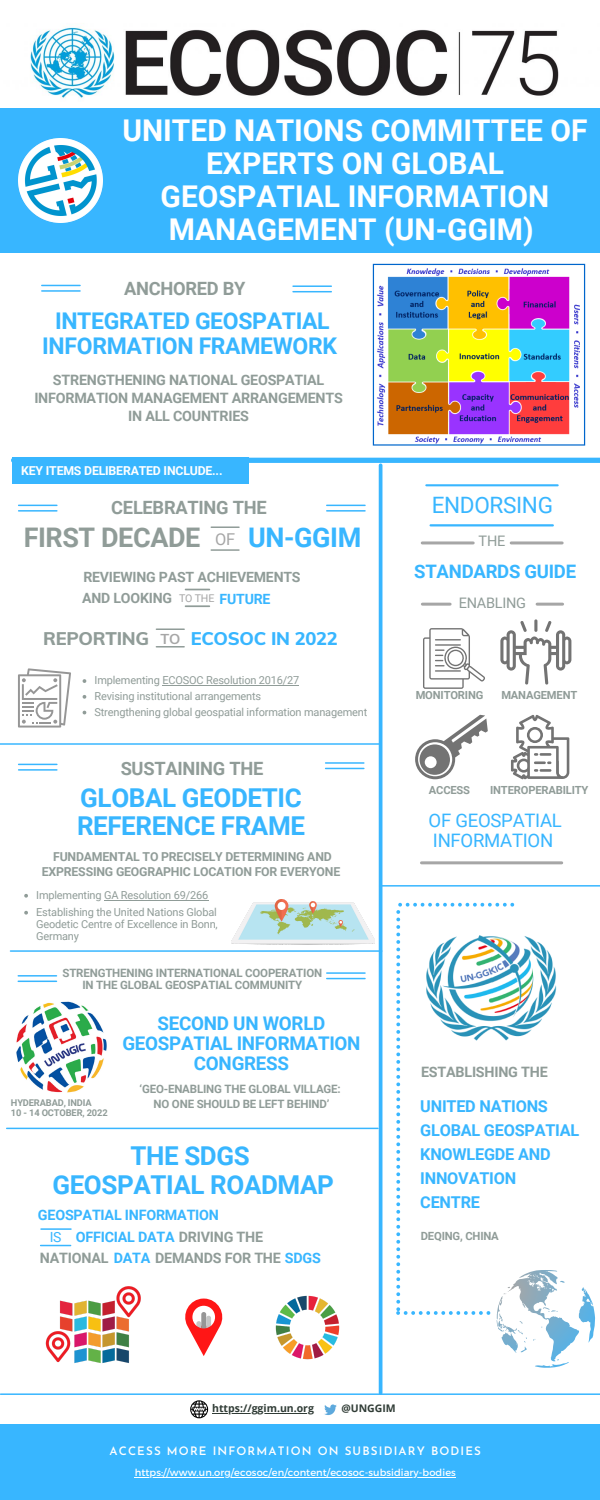
<style>
.page{position:relative;width:600px;height:1500px;background:#fff}
.page>*{position:absolute;margin:0;border:0;box-sizing:border-box;transform-origin:0 0}
.t1{font:700 30px/33px "Roboto";color:#fff;text-align:center}
.t2{font:700 27px "Roboto";letter-spacing:-.015em;color:#909c98}
.t3{font:700 27px "Roboto";letter-spacing:-.015em;color:#38b6ff}
.t4{font:700 26px/28.5px "Roboto";letter-spacing:-.015em;color:#38b6ff}
.t5{font:700 23px/24.8px "Roboto";letter-spacing:-.015em;color:#38b6ff;text-align:center}
.t6{font:22.6px "Roboto";letter-spacing:-.015em;color:#38b6ff}
.t7{font:700 18.8px/20.2px "Roboto";letter-spacing:-.015em;color:#38b6ff;text-align:center}
.t8{font:18.6px "Roboto";letter-spacing:-.015em;color:#38b6ff}
.t9{font:700 18.6px "Roboto";letter-spacing:-.015em;color:#38b6ff}
.t10{font:700 18.3px "Roboto";letter-spacing:-.015em;color:#909c98}
.t11{font:800 18.3px "Muli";letter-spacing:-.015em;color:#38b6ff}
.t12{font:800 18.3px "Muli";letter-spacing:-.015em;color:#909c98}
.t13{font:700 16.3px/24px "Roboto";letter-spacing:-.015em;color:#38b6ff}
.t14{font:16.3px "Roboto";color:#a6a6a6}
.t15{font:14.5px "Roboto";letter-spacing:-.015em;color:#909c98}
.t16{font:700 14.3px/18px "Roboto";letter-spacing:-.015em;color:#909c98;text-align:center}
.t17{font:700 14.3px "Roboto";letter-spacing:-.015em;color:#38b6ff}
.t18{font:700 14.3px "Muli";color:#a6a6a6}
.t19{font:700 14.1px "Roboto";letter-spacing:-.015em;color:#909c98}
.t20{font:700 14.1px "Roboto";letter-spacing:-.015em;color:#38b6ff}
.t21{font:14px "Roboto";color:#38b6ff}
.t22{font:700 12.3px/15.8px "Roboto";letter-spacing:-.015em;color:#909c98;text-align:center}
.t23{font:700 12.3px "Roboto";letter-spacing:-.015em;color:#fff}
.t24{font:600 11.6px "Josefin Sans";letter-spacing:.1em;color:#fff}
.t25{font:700 11.5px/12px "Roboto";letter-spacing:-.015em;color:#909c98;text-align:center}
.t26{font:700 11.3px "Roboto";letter-spacing:-.015em;color:#909c98}
.t27{font:700 11.2px "Roboto";letter-spacing:-.015em;color:#909c98}
.t28{font:11px/12px "Roboto";letter-spacing:-.015em;color:#909c98;text-align:justify}
.t29{font:10.6px "Roboto";color:#a6a6a6}
.t30{font:700 10.5px "Open Sans";color:#303c36}
.t31{font:9.8px "Montserrat";letter-spacing:.01em;color:#fff}
.t32{font:700 9.3px "Roboto";letter-spacing:-.015em;color:#909c98}
.s1{color:#909c98}
.s2{color:#38b6ff}
</style>
<div class="page">
<div style="left:0;top:19px;width:600px;height:233px;background:#38b6ff"></div>
<img style="left:0;top:19px;width:600px;height:88px">
<img style="left:19px;top:138px;width:84px;height:85px">
<hr style="left:293px;top:285px;width:38px;height:2px;background:#38b6ff">
<hr style="left:293px;top:291px;width:38px;height:1px;background:#38b6ff">
<hr style="left:42px;top:285px;width:38px;height:1px;background:#38b6ff">
<hr style="left:42px;top:290px;width:38px;height:2px;background:#38b6ff">
<hr style="left:326px;top:762px;width:38px;height:2px;background:#38b6ff">
<hr style="left:326px;top:768px;width:38px;height:1px;background:#38b6ff">
<hr style="left:19px;top:764px;width:38px;height:1px;background:#38b6ff">
<hr style="left:19px;top:769px;width:38px;height:2px;background:#38b6ff">
<div style="left:14px;top:458px;width:586px;height:5px;background:#38b6ff"></div>
<hr style="left:380px;top:885px;width:220px;height:2px;background:#38b6ff">
<hr style="left:431px;top:524px;width:122px;height:2px;background:#38b6ff">
<hr style="left:426px;top:484px;width:132px;height:2px;background:#38b6ff">
<hr style="left:511px;top:541px;width:51px;height:3px;background:#a6a6a6">
<hr style="left:422px;top:541px;width:51px;height:3px;background:#a6a6a6">
<hr style="left:0;top:743px;width:379px;height:2px;background:#38b6ff">
<hr style="left:7px;top:1128px;width:371px;height:1px;background:#38b6ff">
<hr style="left:379px;top:465px;width:3px;height:928px;background:#38b6ff">
<img style="left:232px;top:900px;width:143px;height:45px">
<svg style="left:396px;top:903px;width:199px;height:465px"></svg>
<div style="left:12px;top:458px;width:237px;height:26px;background:#38b6ff"></div>
<hr style="left:537px;top:603px;width:26px;height:3px;background:#a6a6a6">
<hr style="left:422px;top:603px;width:28px;height:3px;background:#a6a6a6">
<svg style="left:500px;top:619px;width:71px;height:66px"></svg>
<svg style="left:423px;top:628px;width:62px;height:61px"></svg>
<hr style="left:41px;top:1245px;width:30px;height:1px;background:#38b6ff">
<hr style="left:41px;top:1228px;width:30px;height:2px;background:#38b6ff">
<img style="left:275px;top:1295px;width:65px;height:65px">
<svg style="left:185px;top:1299px;width:38px;height:57px"></svg>
<img style="left:45px;top:1286px;width:96px;height:77px">
<hr style="left:421px;top:861px;width:141px;height:3px;background:#a6a6a6">
<svg style="left:511px;top:715px;width:58px;height:64px"></svg>
<svg style="left:415px;top:715px;width:73px;height:64px"></svg>
<hr style="left:10px;top:950px;width:372px;height:2px;background:#38b6ff">
<img style="left:16px;top:1001px;width:91px;height:92px">
<hr style="left:327px;top:972px;width:38px;height:2px;background:#38b6ff">
<hr style="left:327px;top:978px;width:38px;height:1px;background:#38b6ff">
<hr style="left:18px;top:975px;width:38px;height:2px;background:#38b6ff">
<hr style="left:18px;top:981px;width:38px;height:1px;background:#38b6ff">
<svg style="left:18px;top:668px;width:53px;height:60px"></svg>
<hr style="left:185px;top:605px;width:24px;height:2px;background:#909c98">
<svg style="left:185px;top:589px;width:24px;height:1px"></svg>
<hr style="left:156px;top:628px;width:28px;height:2px;background:#909c98">
<hr style="left:156px;top:646px;width:28px;height:2px;background:#909c98">
<hr style="left:211px;top:549px;width:28px;height:2px;background:#909c98">
<hr style="left:211px;top:526px;width:28px;height:2px;background:#909c98">
<hr style="left:19px;top:505px;width:38px;height:1px;background:#38b6ff">
<hr style="left:19px;top:510px;width:38px;height:2px;background:#38b6ff">
<hr style="left:327px;top:505px;width:38px;height:1px;background:#38b6ff">
<hr style="left:327px;top:510px;width:38px;height:2px;background:#38b6ff">
<img style="left:423px;top:934px;width:138px;height:112px">
<img style="left:373px;top:264px;width:212px;height:181px">
<svg style="left:24px;top:894px;width:4px;height:4px"></svg>
<hr style="left:104px;top:900px;width:104px;height:1px;background:#909c98">
<svg style="left:83px;top:679px;width:3px;height:4px"></svg>
<hr style="left:162px;top:685px;width:137px;height:1px;background:#909c98">
<svg style="left:83px;top:695px;width:3px;height:4px"></svg>
<svg style="left:24px;top:911px;width:4px;height:4px"></svg>
<hr style="left:212px;top:1413px;width:102px;height:1px;background:#303c36">
<img style="left:324px;top:1404px;width:13px;height:11px">
<svg style="left:190px;top:1400px;width:18px;height:18px"></svg>
<div style="left:0;top:1424px;width:600px;height:76px;background:#38b6ff"></div>
<hr style="left:135px;top:1477px;width:321px;height:1px;background:#fff">
<hr style="left:1px;top:1393px;width:599px;height:2px;background:#38b6ff">
<p class="t1" style="left:122px;top:115px;width:467px">UNITED NATIONS COMMITTEE OF<br>EXPERTS ON GLOBAL<br>GEOSPATIAL INFORMATION<br>MANAGEMENT (UN-GGIM)</p>
<p class="t10" style="left:124px;top:278px;width:123px">ANCHORED BY</p>
<p class="t5" style="left:42px;top:309px;width:296px">INTEGRATED GEOSPATIAL<br>INFORMATION FRAMEWORK</p>
<p class="t16" style="left:34px;top:371px;width:310px">STRENGTHENING NATIONAL GEOSPATIAL<br>INFORMATION MANAGEMENT ARRANGEMENTS<br>IN ALL COUNTRIES</p>
<p class="t23" style="left:21px;top:464px;width:203px">KEY ITEMS DELIBERATED INCLUDE...</p>
<p class="t10" style="left:111px;top:497px;width:157px">CELEBRATING THE</p>
<p class="t2" style="left:24px;top:522px;width:178px">FIRST DECADE</p>
<p class="t14" style="left:215px;top:530px;width:21px">OF</p>
<p class="t3" style="left:248px;top:522px;width:115px">UN-GGIM</p>
<p class="t19" style="left:83px;top:569px;width:219px">REVIEWING PAST ACHIEVEMENTS</p>
<p class="t6" style="left:432px;top:492px;width:123px">ENDORSING</p>
<p class="t15" style="left:479px;top:533px;width:28px">THE</p>
<p class="t9" style="left:414px;top:560px;width:163px">STANDARDS GUIDE</p>
<p class="t19" style="left:82px;top:590px;width:91px">AND LOOKING</p>
<p class="t15" style="left:459px;top:594px;width:69px">ENABLING</p>
<p class="t12" style="left:43px;top:627px;width:108px">REPORTING</p>
<p class="t18" style="left:161px;top:629px;width:21px">TO</p>
<p class="t11" style="left:191px;top:627px;width:149px">ECOSOC IN 2022</p>
<p class="t29" style="left:179px;top:592px;width:37px">TO THE</p>
<p class="t20" style="left:220px;top:591px;width:52px">FUTURE</p>
<p class="t28" style="left:95px;top:675px;width:206px">Implementing ECOSOC Resolution 2016/27</p>
<p class="t28" style="left:95px;top:690px;width:168px">Revising institutional arrangements</p>
<p class="t28" style="left:95px;top:706px;width:274px">Strengthening global geospatial information management</p>
<p class="t10" style="left:121px;top:758px;width:144px">SUSTAINING THE</p>
<p class="t4" style="left:77px;top:784px;width:230px">GLOBAL GEODETIC<br>REFERENCE FRAME</p>
<p class="t22" style="left:42px;top:849px;width:300px">FUNDAMENTAL TO PRECISELY DETERMINING AND<br>EXPRESSING GEOGRAPHIC LOCATION FOR EVERYONE</p>
<p class="t28" style="left:36px;top:889px;width:174px">Implementing GA Resolution 69/266</p>
<p class="t28" style="left:36px;top:906px;width:183px">Establishing the United Nations Global Geodetic Centre of Excellence in Bonn, Germany</p>
<p class="t25" style="left:62px;top:967px;width:261px">STRENGTHENING INTERNATIONAL COOPERATION<br>IN THE GLOBAL GEOSPATIAL COMMUNITY</p>
<p class="t32" style="left:11px;top:1097px;width:82px">HYDERABAD, INDIA</p>
<p class="t32" style="left:11px;top:1107px;width:98px">10 - 14 OCTOBER, 2022</p>
<p class="t7" style="left:122px;top:1013px;width:240px">SECOND UN WORLD<br>GEOSPATIAL INFORMATION<br>CONGRESS</p>
<p class="t25" style="left:140px;top:1084px;width:203px">‘GEO-ENABLING THE GLOBAL VILLAGE:</p>
<p class="t25" style="left:154px;top:1098px;width:177px">NO ONE SHOULD BE LEFT BEHIND’</p>
<p class="t4" style="left:130px;top:1142px;width:121px">THE SDGS</p>
<p class="t4" style="left:52px;top:1170px;width:283px">GEOSPATIAL ROADMAP</p>
<p class="t17" style="left:38px;top:1207px;width:183px">GEOSPATIAL INFORMATION</p>
<p class="t21" style="left:50px;top:1229px;width:13px">IS</p>
<p class="t17" style="left:76px;top:1229px;width:189px">OFFICIAL DATA <span class="s1">DRIVING THE</span></p>
<p class="t16" style="left:40px;top:1249px;width:282px">NATIONAL <span class="s2">DATA</span> DEMANDS FOR THE <span class="s2">SDGS</span></p>
<p class="t27" style="left:416px;top:689px;width:69px">MONITORING</p>
<p class="t27" style="left:501px;top:689px;width:77px">MANAGEMENT</p>
<p class="t27" style="left:429px;top:783px;width:43px">ACCESS</p>
<p class="t27" style="left:490px;top:783px;width:100px">INTEROPERABILITY</p>
<p class="t8" style="left:429px;top:810px;width:135px">OF GEOSPATIAL</p>
<p class="t8" style="left:433px;top:830px;width:122px">INFORMATION</p>
<p class="t16" style="left:421px;top:1063px;width:128px">ESTABLISHING THE</p>
<p class="t13" style="left:420px;top:1094px;width:129px">UNITED NATIONS</p>
<p class="t13" style="left:420px;top:1118px;width:161px">GLOBAL GEOSPATIAL<br>KNOWLEGDE AND<br>INNOVATION</p>
<p class="t13" style="left:420px;top:1190px;width:61px">CENTRE</p>
<p class="t26" style="left:421px;top:1229px;width:80px">DEQING, CHINA</p>
<p class="t30" style="left:212px;top:1401px;width:103px">https://ggim.un.org</p>
<p class="t30" style="left:341px;top:1401px;width:56px">@UNGGIM</p>
<p class="t24" style="left:110px;top:1447px;width:373px">ACCESS MORE INFORMATION ON SUBSIDIARY BODIES</p>
<p class="t31" style="left:135px;top:1467px;width:323px">https://www.un.org/ecosoc/en/content/ecosoc-subsidiary-bodies</p>
</div>
